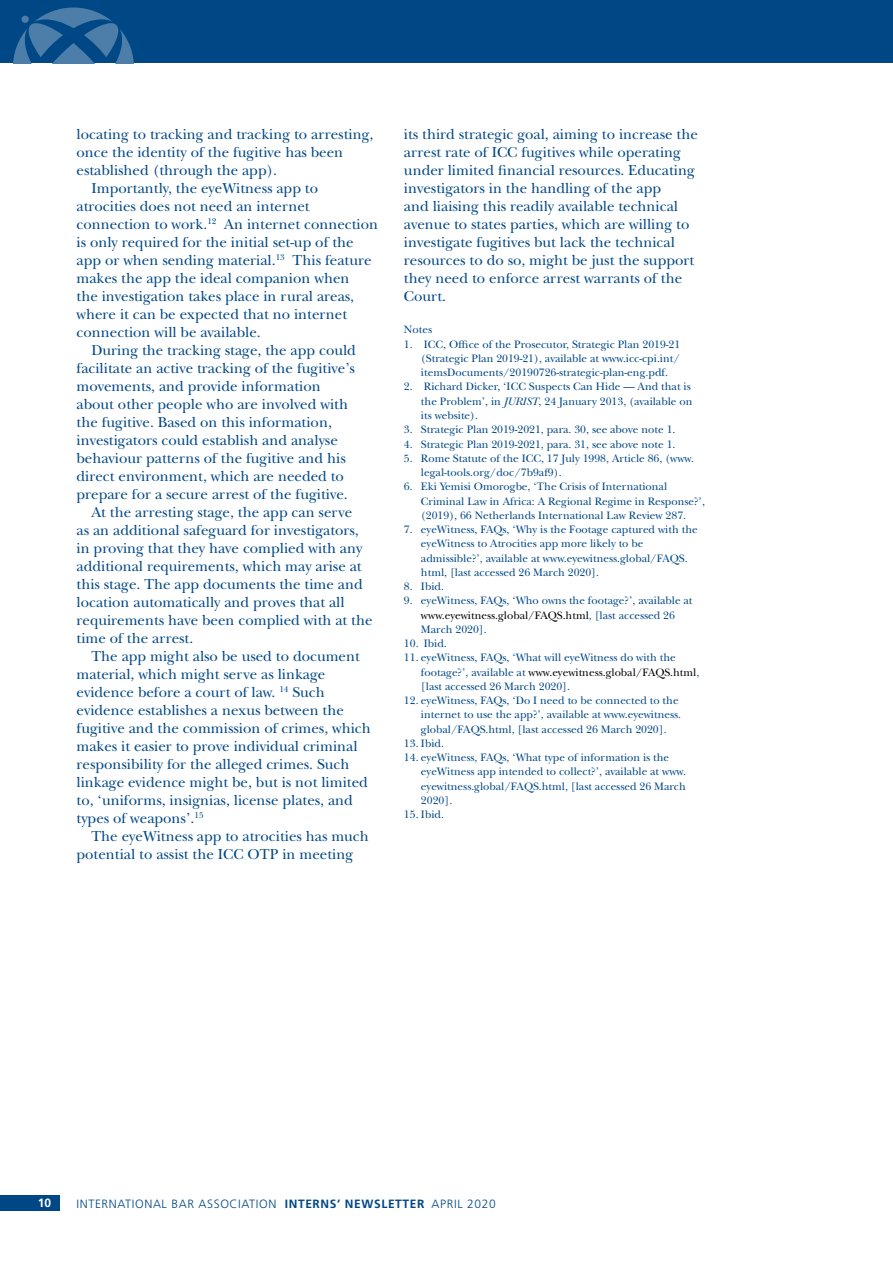
<style>
.page{position:relative;width:893px;height:1263px;background:#fff}
.page>*{position:absolute;margin:0;border:0;box-sizing:border-box;transform-origin:0 0}
.t1{font:15px/18px "New Baskerville";color:#004785}
.t2{font:300 12px "Frutiger";letter-spacing:.05em;color:#004785}
.t3{font:700 12px "Frutiger";color:#fff}
.t4{font:11.25px/14.2px "New Baskerville";color:#004785}
.s1{font-style:italic}
.s2{color:#000}
.s3{font-weight:700}
</style>
<div class="page">
<div style="left:0;top:1195px;width:60px;height:16px;background:#004785"></div>
<div style="left:0;top:0;width:893px;height:63px;background:#004785"></div>
<svg style="left:13px;top:8px;width:121px;height:55px"></svg>
<p class="t1" style="left:77px;top:125px;width:298px">locating to tracking and tracking to arresting,</p>
<p class="t1" style="left:77px;top:143px;width:268px">once the identity of the fugitive has been</p>
<p class="t1" style="left:77px;top:161px;width:202px">established (through the app).</p>
<p class="t1" style="left:91px;top:179px;width:228px">Importantly, the eyeWitness app to</p>
<p class="t1" style="left:77px;top:197px;width:235px">atrocities does not need an internet</p>
<p class="t1" style="left:77px;top:215px;width:303px">connection to work.<sup>12</sup> An internet connection</p>
<p class="t1" style="left:77px;top:233px;width:279px">is only required for the initial set-up of the</p>
<p class="t1" style="left:77px;top:251px;width:296px">app or when sending material.<sup>13</sup> This feature</p>
<p class="t1" style="left:77px;top:269px;width:274px">makes the app the ideal companion when</p>
<p class="t1" style="left:77px;top:287px;width:279px">the investigation takes place in rural areas,</p>
<p class="t1" style="left:77px;top:305px;width:272px">where it can be expected that no internet</p>
<p class="t1" style="left:77px;top:323px;width:186px">connection will be available.</p>
<p class="t1" style="left:91px;top:341px;width:266px">During the tracking stage, the app could</p>
<p class="t1" style="left:77px;top:359px;width:280px">facilitate an active tracking of the fugitive’s</p>
<p class="t1" style="left:77px;top:377px;width:246px">movements, and provide information</p>
<p class="t1" style="left:77px;top:395px;width:273px">about other people who are involved with</p>
<p class="t1" style="left:77px;top:413px;width:257px">the fugitive. Based on this information,</p>
<p class="t1" style="left:77px;top:431px;width:263px">investigators could establish and analyse</p>
<p class="t1" style="left:77px;top:449px;width:271px">behaviour patterns of the fugitive and his</p>
<p class="t1" style="left:77px;top:467px;width:269px">direct environment, which are needed to</p>
<p class="t1" style="left:77px;top:485px;width:273px">prepare for a secure arrest of the fugitive.</p>
<p class="t1" style="left:91px;top:503px;width:262px">At the arresting stage, the app can serve</p>
<p class="t1" style="left:77px;top:521px;width:284px">as an additional safeguard for investigators,</p>
<p class="t1" style="left:77px;top:539px;width:287px">in proving that they have complied with any</p>
<p class="t1" style="left:77px;top:557px;width:287px">additional requirements, which may arise at</p>
<p class="t1" style="left:77px;top:575px;width:288px">this stage. The app documents the time and</p>
<p class="t1" style="left:77px;top:593px;width:270px">location automatically and proves that all</p>
<p class="t1" style="left:77px;top:611px;width:298px">requirements have been complied with at the</p>
<p class="t1" style="left:77px;top:629px;width:118px">time of the arrest.</p>
<p class="t1" style="left:91px;top:647px;width:270px">The app might also be used to document</p>
<p class="t1" style="left:77px;top:665px;width:250px">material, which might serve as linkage</p>
<p class="t1" style="left:77px;top:683px;width:250px">evidence before a court of law. <sup>14</sup> Such</p>
<p class="t1" style="left:77px;top:701px;width:269px">evidence establishes a nexus between the</p>
<p class="t1" style="left:77px;top:719px;width:296px">fugitive and the commission of crimes, which</p>
<p class="t1" style="left:77px;top:737px;width:283px">makes it easier to prove individual criminal</p>
<p class="t1" style="left:77px;top:755px;width:274px">responsibility for the alleged crimes. Such</p>
<p class="t1" style="left:77px;top:773px;width:293px">linkage evidence might be, but is not limited</p>
<p class="t1" style="left:77px;top:791px;width:278px">to, ‘uniforms, insignias, license plates, and</p>
<p class="t1" style="left:77px;top:809px;width:128px">types of weapons’.<sup>15</sup></p>
<p class="t1" style="left:91px;top:827px;width:279px">The eyeWitness app to atrocities has much</p>
<p class="t1" style="left:77px;top:845px;width:278px">potential to assist the ICC OTP in meeting</p>
<p class="t1" style="left:404px;top:125px;width:295px">its third strategic goal, aiming to increase the arrest rate of ICC fugitives while operating under limited financial resources. Educating investigators in the handling of the app<br>and liaising this readily available technical avenue to states parties, which are willing to investigate fugitives but lack the technical resources to do so, might be just the support they need to enforce arrest warrants of the Court.</p>
<p class="t4" style="left:404px;top:323px;width:30px">Notes</p>
<p class="t4" style="left:421px;top:337px;width:261px;text-align:justify;text-indent:-17px">1. ICC, Office of the Prosecutor, Strategic Plan 2019-21 (Strategic Plan 2019-21), available at www.icc-cpi.int/ itemsDocuments/20190726-strategic-plan-eng.pdf.</p>
<p class="t4" style="left:421px;top:380px;width:273px;text-indent:-17px">2. Richard Dicker, ‘ICC Suspects Can Hide — And that is the Problem’, in <span class="s1">JURIST</span>, 24 January 2013, (available on its website).</p>
<p class="t4" style="left:404px;top:422px;width:273px">3. Strategic Plan 2019-2021, para. 30, see above note 1.</p>
<p class="t4" style="left:404px;top:437px;width:273px">4. Strategic Plan 2019-2021, para. 31, see above note 1.</p>
<p class="t4" style="left:421px;top:451px;width:275px;text-indent:-17px">5. Rome Statute of the ICC, 17 July 1998, Article 86, (www. legal-tools.org/doc/7b9af9).</p>
<p class="t4" style="left:421px;top:479px;width:285px;text-indent:-17px">6. Eki Yemisi Omorogbe, ‘The Crisis of International<br>Criminal Law in Africa: A Regional Regime in Response?’, (2019), 66 Netherlands International Law Review 287.</p>
<p class="t4" style="left:421px;top:522px;width:278px;text-indent:-17px">7. eyeWitness, FAQs, ‘Why is the Footage captured with the eyeWitness to Atrocities app more likely to be admissible?’, available at www.eyewitness.global/FAQS. html, [last accessed 26 March 2020].</p>
<p class="t4" style="left:404px;top:579px;width:41px">8. Ibid.</p>
<p class="t4" style="left:421px;top:593px;width:273px;text-indent:-17px">9. eyeWitness, FAQs, ‘Who owns the footage?’, available at <span class="s2">www.eyewitness.global/FAQS.html</span>, [last accessed 26<br>March 2020].</p>
<p class="t4" style="left:404px;top:636px;width:44px">10. Ibid.</p>
<p class="t4" style="left:421px;top:650px;width:280px;text-indent:-17px">11. eyeWitness, FAQs, ‘What will eyeWitness do with the footage?’, available at <span class="s2">www.eyewitness.global/FAQS.html</span>, [last accessed 26 March 2020].</p>
<p class="t4" style="left:421px;top:693px;width:262px;text-indent:-17px">12. eyeWitness, FAQs, ‘Do I need to be connected to the internet to use the app?’, available at www.eyewitness. global/FAQS.html, [last accessed 26 March 2020].</p>
<p class="t4" style="left:404px;top:736px;width:41px">13. Ibid.</p>
<p class="t4" style="left:421px;top:750px;width:266px;text-indent:-17px">14. eyeWitness, FAQs, ‘What type of information is the eyeWitness app intended to collect?’, available at www. eyewitness.global/FAQS.html, [last accessed 26 March 2020].</p>
<p class="t4" style="left:404px;top:807px;width:41px">15. Ibid.</p>
<p class="t3" style="left:38px;top:1196px;width:15px">10</p>
<p class="t2" style="left:77px;top:1196px;width:421px">INTERNATIONAL BAR ASSOCIATION <span class="s3">INTERNS’ NEWSLETTER</span> APRIL 2020</p>
</div>
